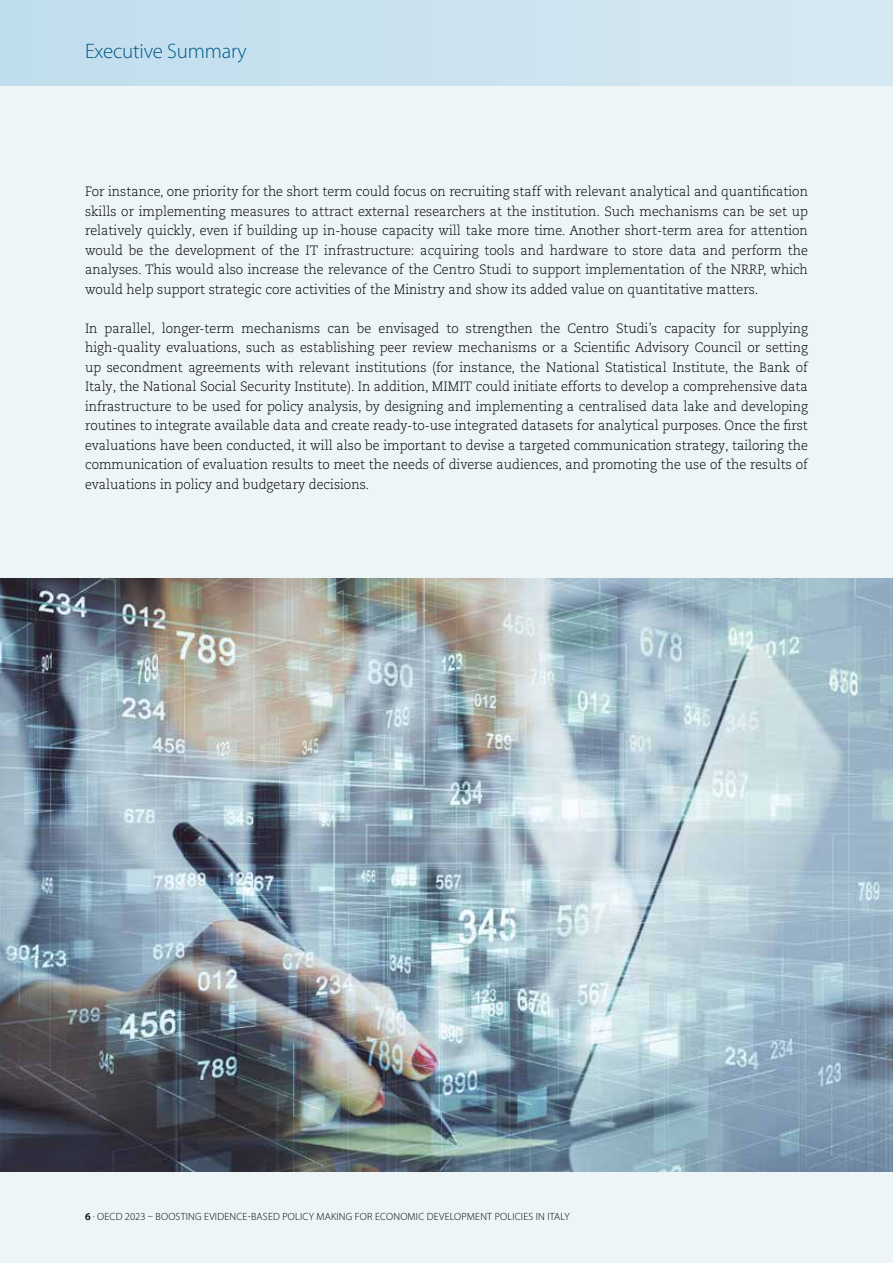
<style>
.page{position:relative;width:893px;height:1263px;background:#eef5f7}
.page>*{position:absolute;margin:0;border:0;box-sizing:border-box;transform-origin:0 0}
.t1{font:300 21px "Myriad Pro";letter-spacing:-.01em;color:#00578a}
.t2{font:300 13.5px/19.5px "Caecilia LT Pro 45";color:#000;text-align:justify;scale:.95 1}
.t3{font:300 10.5px "Myriad Pro";letter-spacing:.02em;color:#000}
.s1{font-weight:600}
</style>
<div class="page">
<div style="left:0;top:0;width:893px;height:85px;background:#cbe3ef"></div>
<img style="left:0;top:578px;width:893px;height:593px">
<h1 class="t1" style="left:85px;top:39px;width:163px">Executive Summary</h1>
<p class="t2" style="left:85px;top:181px;width:762px">For instance, one priority for the short term could focus on recruiting staff with relevant analytical and quantification skills or implementing measures to attract external researchers at the institution. Such mechanisms can be set up relatively quickly, even if building up in-house capacity will take more time. Another short-term area for attention would be the development of the IT infrastructure: acquiring tools and hardware to store data and perform the analyses. This would also increase the relevance of the Centro Studi to support implementation of the NRRP, which would help support strategic core activities of the Ministry and show its added value on quantitative matters.</p>
<p class="t2" style="left:85px;top:318px;width:762px">In parallel, longer-term mechanisms can be envisaged to strengthen the Centro Studi’s capacity for supplying high-quality evaluations, such as establishing peer review mechanisms or a Scientific Advisory Council or setting up secondment agreements with relevant institutions (for instance, the National Statistical Institute, the Bank of Italy, the National Social Security Institute). In addition, MIMIT could initiate efforts to develop a comprehensive data infrastructure to be used for policy analysis, by designing and implementing a centralised data lake and developing routines to integrate available data and create ready-to-use integrated datasets for analytical purposes. Once the first evaluations have been conducted, it will also be important to devise a targeted communication strategy, tailoring the communication of evaluation results to meet the needs of diverse audiences, and promoting the use of the results of evaluations in policy and budgetary decisions.</p>
<p class="t3" style="left:85px;top:1210px;width:486px"><span class="s1">6</span> . OECD 2023 – BOOSTING EVIDENCE-BASED POLICY MAKING FOR ECONOMIC DEVELOPMENT POLICIES IN ITALY</p>
</div>
